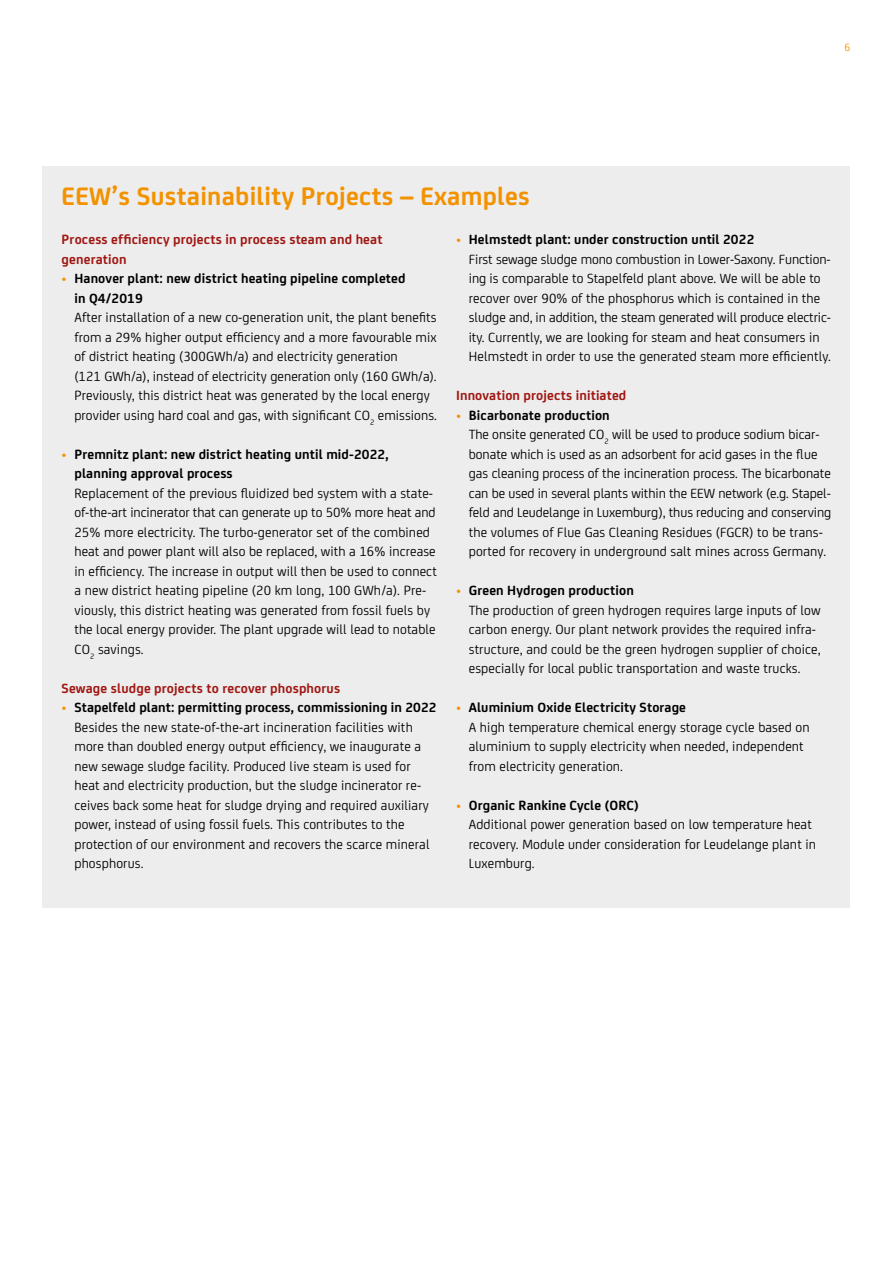
<style>
.page{position:relative;width:893px;height:1263px;background:#fff}
.page>*{position:absolute;margin:0;border:0;box-sizing:border-box;transform-origin:0 0}
.t1{font:700 27px "EEW";letter-spacing:.01em;color:#f39200}
.t2{font:14.25px/19.5px "EEW";letter-spacing:.01em;color:#000}
.t3{font:700 14.25px/19.5px "EEW";letter-spacing:.01em;color:#000}
.t4{font:700 14.25px/19.5px "EEW";letter-spacing:.01em;color:#a01713}
.t5{font:11.25px "EEW";color:#f39200}
.s1{font-weight:400;color:#f39200}
.s2{color:#f39200}
.s3{font-weight:700}
</style>
<div class="page">
<div style="left:43px;top:166px;width:807px;height:742px;background:#ededed"></div>
<p class="t5" style="left:845px;top:39px;width:7px">6</p>
<h1 class="t1" style="left:62px;top:176px;width:470px">EEW’s Sustainability Projects – Examples</h1>
<p class="t4" style="left:62px;top:229px;width:322px">Process efficiency projects in process steam and heat generation</p>
<p class="t3" style="left:74px;top:268px;width:333px;text-indent:-13px"><span class="s1">•</span> Hanover plant: new district heating pipeline completed in Q4/2019</p>
<p class="t2" style="left:74px;top:307px;width:364px">After installation of a new co-generation unit, the plant benefits from a 29% higher output efficiency and a more favourable mix of district heating (300GWh/a) and electricity generation<br>(121 GWh/a), instead of electricity generation only (160 GWh/a).<br>Previously, this district heat was generated by the local energy provider using hard coal and gas, with significant CO<sub>2</sub> emissions.</p>
<p class="t3" style="left:74px;top:443px;width:316px;text-indent:-13px"><span class="s1">•</span> Premnitz plant: new district heating until mid-2022, planning approval process</p>
<p class="t2" style="left:74px;top:482px;width:364px">Replacement of the previous fluidized bed system with a state&shy;of-the-art incinerator that can generate up to 50% more heat and 25% more electricity. The turbo-generator set of the combined heat and power plant will also be replaced, with a 16% increase in efficiency. The increase in output will then be used to connect a new district heating pipeline (20 km long, 100 GWh/a). Pre&shy;viously, this district heating was generated from fossil fuels by the local energy provider. The plant upgrade will lead to notable CO<sub>2</sub> savings.</p>
<p class="t4" style="left:62px;top:677px;width:280px">Sewage sludge projects to recover phosphorus</p>
<p class="t2" style="left:74px;top:697px;width:364px;text-indent:-13px"><span class="s2">•</span> <span class="s3">Stapelfeld plant: permitting process, commissioning in 2022<br></span>Besides the new state-of-the-art incineration facilities with more than doubled energy output efficiency, we inaugurate a new sewage sludge facility. Produced live steam is used for heat and electricity production, but the sludge incinerator re&shy;ceives back some heat for sludge drying and required auxiliary power, instead of using fossil fuels. This contributes to the protection of our environment and recovers the scarce mineral phosphorus.</p>
<p class="t2" style="left:469px;top:229px;width:364px;text-indent:-13px"><span class="s2">•</span> <span class="s3">Helmstedt plant: under construction until 2022<br></span>First sewage sludge mono combustion in Lower-Saxony. Function&shy;ing is comparable to Stapelfeld plant above. We will be able to recover over 90% of the phosphorus which is contained in the sludge and, in addition, the steam generated will produce electric&shy;ity. Currently, we are looking for steam and heat consumers in Helmstedt in order to use the generated steam more efficiently.</p>
<p class="t4" style="left:456px;top:385px;width:172px">Innovation projects initiated</p>
<p class="t2" style="left:469px;top:404px;width:364px;text-indent:-13px"><span class="s2">•</span> <span class="s3">Bicarbonate production<br></span>The onsite generated CO<sub>2</sub> will be used to produce sodium bicar&shy;bonate which is used as an adsorbent for acid gases in the flue gas cleaning process of the incineration process. The bicarbonate can be used in several plants within the EEW network (e.g. Stapel&shy;feld and Leudelange in Luxemburg), thus reducing and conserving the volumes of Flue Gas Cleaning Residues (FGCR) to be trans&shy;ported for recovery in underground salt mines across Germany.</p>
<p class="t2" style="left:469px;top:580px;width:353px;text-indent:-13px"><span class="s2">•</span> <span class="s3">Green Hydrogen production<br></span>The production of green hydrogen requires large inputs of low carbon energy. Our plant network provides the required infra&shy;structure, and could be the green hydrogen supplier of choice, especially for local public transportation and waste trucks.</p>
<p class="t2" style="left:469px;top:697px;width:342px;text-indent:-13px"><span class="s2">•</span> <span class="s3">Aluminium Oxide Electricity Storage<br></span>A high temperature chemical energy storage cycle based on aluminium to supply electricity when needed, independent from electricity generation.</p>
<p class="t2" style="left:469px;top:794px;width:349px;text-indent:-13px"><span class="s2">•</span> <span class="s3">Organic Rankine Cycle (ORC)<br></span>Additional power generation based on low temperature heat recovery. Module under consideration for Leudelange plant in Luxemburg.</p>
</div>
